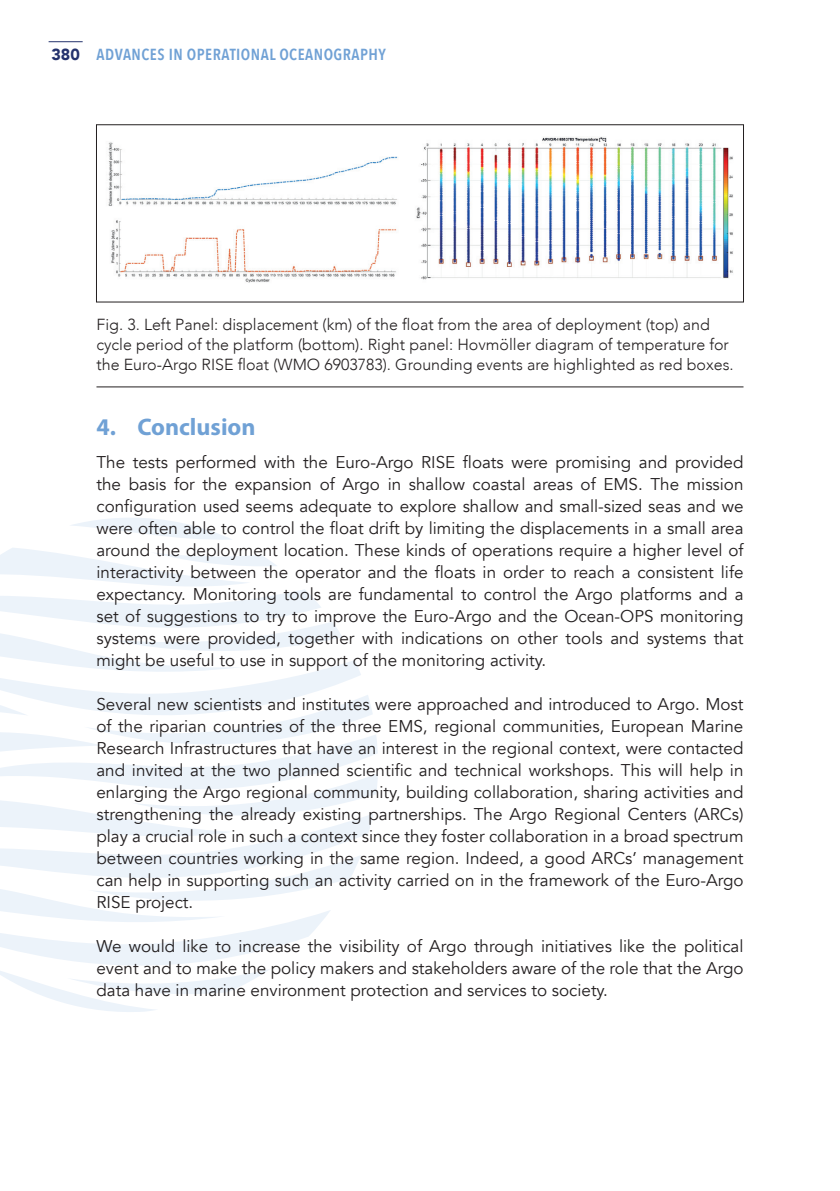
<style>
.page{position:relative;width:840px;height:1191px;background:#fff}
.page>*{position:absolute;margin:0;border:0;box-sizing:border-box;transform-origin:0 0}
.t1{font:700 24px "Myriad Pro";color:#70a1d5}
.t2{font:17px/22px "Avenir";color:#231f20;text-align:justify}
.t3{font:300 16px/20px "Avenir";color:#231f20}
.t4{font:600 16px "Avenir Next Condensed";letter-spacing:.03em;color:#70a1d5}
.s1{font-family:"Avenir";font-weight:900;color:#24326d}
</style>
<div class="page">
<hr style="left:49px;top:41px;width:34px;height:1px;background:#24326d">
<svg style="left:0;top:840px;width:361px;height:172px"></svg>
<svg style="left:0;top:518px;width:378px;height:322px"></svg>
<div style="left:96px;top:124px;width:647px;height:178px;border:1px solid #231f20"></div>
<hr style="left:96px;top:386px;width:647px;height:1px;background:#231f20">
<img style="left:108px;top:142px;width:290px;height:141px">
<img style="left:416px;top:137px;width:317px;height:143px">
<p class="t4" style="left:51px;top:41px;width:336px"><span class="s1">380</span> ADVANCES IN OPERATIONAL OCEANOGRAPHY</p>
<p class="t3" style="left:96px;top:314px;width:638px">Fig. 3. Left Panel: displacement (km) of the float from the area of deployment (top) and cycle period of the platform (bottom). Right panel: Hovmöller diagram of temperature for the Euro-Argo RISE float (WMO 6903783). Grounding events are highlighted as red boxes.</p>
<h1 class="t1" style="left:96px;top:411px;width:160px">4. Conclusion</h1>
<p class="t2" style="left:96px;top:451px;width:648px">The tests performed with the Euro-Argo RISE floats were promising and provided the basis for the expansion of Argo in shallow coastal areas of EMS. The mission configuration used seems adequate to explore shallow and small-sized seas and we were often able to control the float drift by limiting the displacements in a small area around the deployment location. These kinds of operations require a higher level of interactivity between the operator and the floats in order to reach a consistent life expectancy. Monitoring tools are fundamental to control the Argo platforms and a set of suggestions to try to improve the Euro-Argo and the Ocean-OPS monitoring systems were provided, together with indications on other tools and systems that might be useful to use in support of the monitoring activity.</p>
<p class="t2" style="left:96px;top:693px;width:648px">Several new scientists and institutes were approached and introduced to Argo. Most of the riparian countries of the three EMS, regional communities, European Marine Research Infrastructures that have an interest in the regional context, were contacted and invited at the two planned scientific and technical workshops. This will help in enlarging the Argo regional community, building collaboration, sharing activities and strengthening the already existing partnerships. The Argo Regional Centers (ARCs) play a crucial role in such a context since they foster collaboration in a broad spectrum between countries working in the same region. Indeed, a good ARCs’ management can help in supporting such an activity carried on in the framework of the Euro-Argo RISE project.</p>
<p class="t2" style="left:96px;top:935px;width:648px">We would like to increase the visibility of Argo through initiatives like the political event and to make the policy makers and stakeholders aware of the role that the Argo data have in marine environment protection and services to society.</p>
</div>
